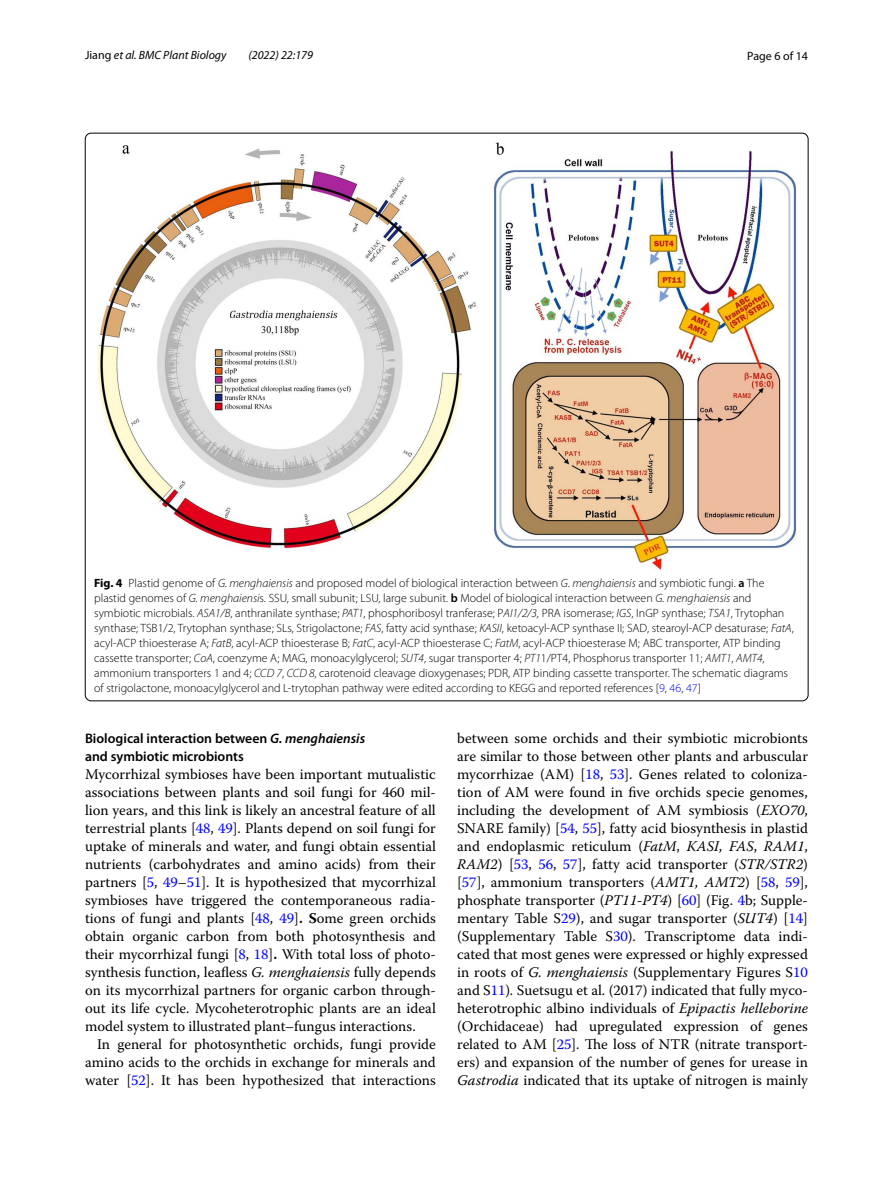
<style>
.page{position:relative;width:893px;height:1187px;background:#fff}
.page>*{position:absolute;margin:0;border:0;box-sizing:border-box;transform-origin:0 0}
.t1{font:14.7px/18px "Warnock Pro";color:#000;text-align:justify}
.t2{font:600 13.8px/18px "Myriad Pro";color:#000}
.t3{font:300 12px/15px "Myriad Pro";color:#000}
.t4{font:italic 12px "Myriad Pro";color:#000}
.t5{font:12px "Myriad Pro";color:#000}
.s1{font-style:normal}
.s2{font-weight:700}
.s3{font-style:italic}
.s4{font-weight:600}
.s5{color:#00f}
</style>
<div class="page">
<img style="left:97px;top:142px;width:700px;height:428px">
<p class="t4" style="left:85px;top:48px;width:143px"><span class="s1">Jiang</span> et al. BMC Plant Biology</p>
<p class="t4" style="left:248px;top:48px;width:66px">(2022) 22:179</p>
<p class="t5" style="left:747px;top:48px;width:62px">Page 6 of 14</p>
<p class="t3" style="left:94px;top:575px;width:701px"><span class="s2">Fig. 4</span> Plastid genome of <span class="s3">G. menghaiensis</span> and proposed model of biological interaction between <span class="s3">G. menghaiensis</span> and symbiotic fungi. <span class="s4">a</span> The plastid genomes of <span class="s3">G. menghaiensi</span>s. SSU, small subunit; LSU, large subunit. <span class="s4">b</span> Model of biological interaction between <span class="s3">G. menghaiensis</span> and symbiotic microbials. <span class="s3">ASA1/B</span>, anthranilate synthase; <span class="s3">PAT1</span>, phosphoribosyl tranferase; P<span class="s3">AI1/2/3,</span> PRA isomerase; <span class="s3">IGS</span>, InGP synthase; <span class="s3">TSA1</span>, Trytophan synthase; TSB1/2, Trytophan synthase; SLs, Strigolactone; <span class="s3">FAS</span>, fatty acid synthase; <span class="s3">KASII</span>, ketoacyl-ACP synthase II; SAD, stearoyl-ACP desaturase; <span class="s3">FatA</span>, acyl-ACP thioesterase A; <span class="s3">FatB</span>, acyl-ACP thioesterase B; <span class="s3">FatC</span>, acyl-ACP thioesterase C; <span class="s3">FatM</span>, acyl-ACP thioesterase M; ABC transporter, ATP binding cassette transporter; <span class="s3">CoA</span>, coenzyme A; MAG, monoacylglycerol; <span class="s3">SUT4</span>, sugar transporter 4; <span class="s3">PT1</span>1/PT4, Phosphorus transporter 11; <span class="s3">AMT1</span>, <span class="s3">AMT4</span>, ammonium transporters 1 and 4; <span class="s3">CCD 7</span>, <span class="s3">CCD 8</span>, carotenoid cleavage dioxygenases; PDR, ATP binding cassette transporter. The schematic diagrams of strigolactone, monoacylglycerol and L-trytophan pathway were edited according to KEGG and reported references [<span class="s5">9</span>, <span class="s5">46</span>, <span class="s5">47</span>]</p>
<p class="t2" style="left:85px;top:728px;width:282px">Biological interaction between <span class="s3">G. menghaiensis </span>and symbiotic microbionts</p>
<p class="t1" style="left:85px;top:764px;width:352px">Mycorrhizal symbioses have been important mutualistic associations between plants and soil fungi for 460 mil&shy;lion years, and this link is likely an ancestral feature of all terrestrial plants [<span class="s5">48</span>, <span class="s5">49</span>]. Plants depend on soil fungi for uptake of minerals and water, and fungi obtain essential nutrients (carbohydrates and amino acids) from their partners [<span class="s5">5</span>, <span class="s5">49</span>–<span class="s5">51</span>]. It is hypothesized that mycorrhizal symbioses have triggered the contemporaneous radia&shy;tions of fungi and plants [<span class="s5">48</span>, <span class="s5">49</span>]<span class="s2">. S</span>ome green orchids obtain organic carbon from both photosynthesis and their mycorrhizal fungi [<span class="s5">8</span>, <span class="s5">18</span>]<span class="s2">.</span> With total loss of photo&shy;synthesis function, leafless <span class="s3">G. menghaiensis</span> fully depends on its mycorrhizal partners for organic carbon through&shy;out its life cycle. Mycoheterotrophic plants are an ideal model system to illustrated plant–fungus interactions.</p>
<p class="t1" style="left:85px;top:1034px;width:352px;text-indent:12px">In general for photosynthetic orchids, fungi provide amino acids to the orchids in exchange for minerals and water [<span class="s5">52</span>]. It has been hypothesized that interactions</p>
<p class="t1" style="left:457px;top:729px;width:352px">between some orchids and their symbiotic microbionts are similar to those between other plants and arbuscular mycorrhizae (AM) [<span class="s5">18</span>, <span class="s5">53</span>]. Genes related to coloniza&shy;tion of AM were found in five orchids specie genomes, including the development of AM symbiosis (<span class="s3">EXO70</span>, SNARE family) [<span class="s5">54</span>, <span class="s5">55</span>], fatty acid biosynthesis in plastid and endoplasmic reticulum (<span class="s3">FatM</span>, <span class="s3">KASI</span>, <span class="s3">FAS</span>, <span class="s3">RAM1</span>, <span class="s3">RAM2</span>) [<span class="s5">53</span>, <span class="s5">56</span>, <span class="s5">57</span>], fatty acid transporter (<span class="s3">STR/STR2</span>) [<span class="s5">57</span>], ammonium transporters (<span class="s3">AMT1, AMT2</span>) [<span class="s5">58</span>, <span class="s5">59</span>], phosphate transporter (<span class="s3">PT11-PT4</span>) [<span class="s5">60</span>] (Fig. <span class="s5">4</span>b; Supple&shy;mentary Table S<span class="s5">29</span>), and sugar transporter (<span class="s3">SUT4</span>) [<span class="s5">14</span>] (Supplementary Table S<span class="s5">30</span>). Transcriptome data indi&shy;cated that most genes were expressed or highly expressed in roots of <span class="s3">G. menghaiensis</span> (Supplementary Figures S<span class="s5">10 </span>and S<span class="s5">11</span>)<span class="s3">.</span> Suetsugu et al. (2017) indicated that fully myco&shy;heterotrophic albino individuals of <span class="s3">Epipactis helleborine </span>(Orchidaceae) had upregulated expression of genes related to AM [<span class="s5">25</span>]. The loss of NTR (nitrate transport&shy;ers) and expansion of the number of genes for urease in <span class="s3">Gastrodia</span> indicated that its uptake of nitrogen is mainly</p>
</div>
